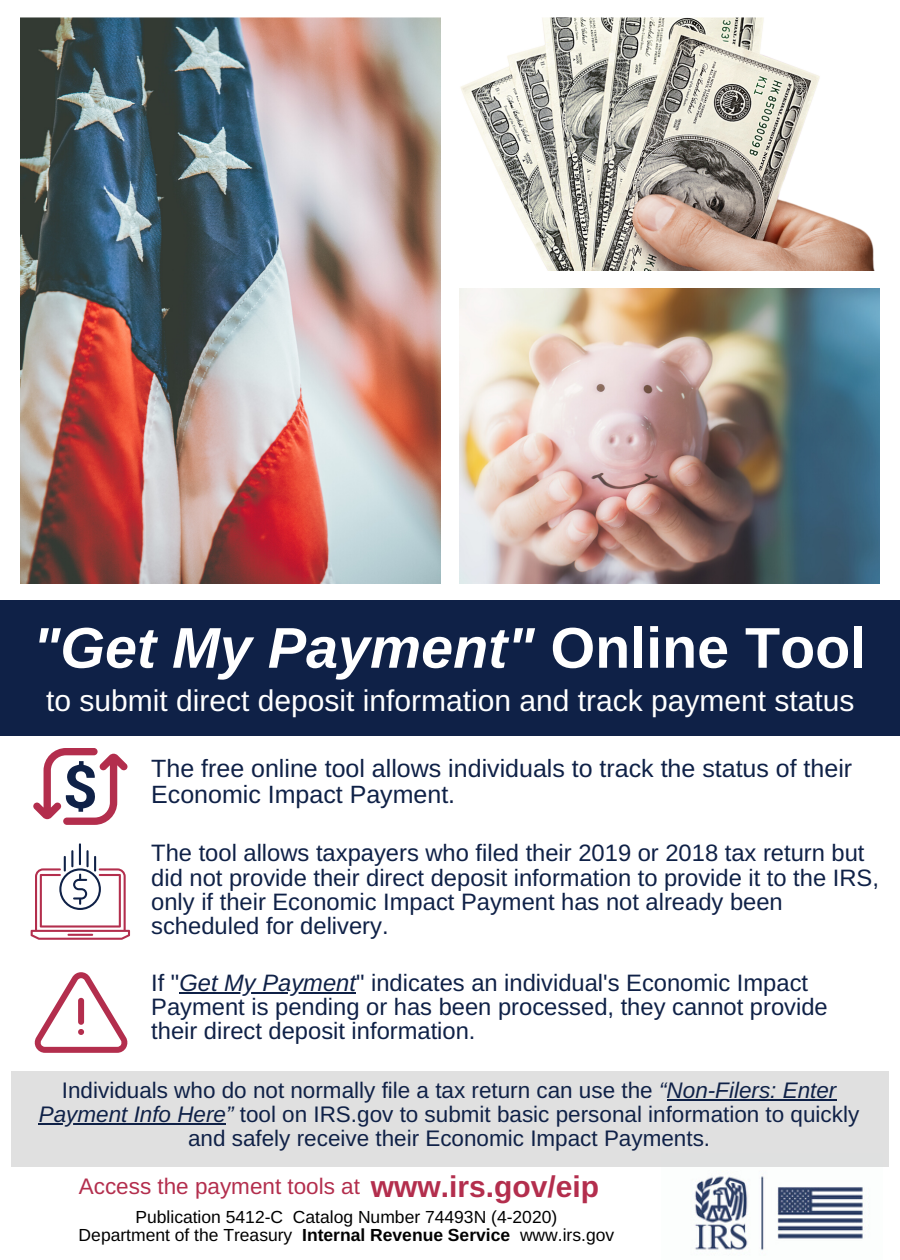
<style>
.page{position:relative;width:900px;height:1260px;background:#fff}
.page>*{position:absolute;margin:0;border:0;box-sizing:border-box;transform-origin:0 0}
.t1{font:italic 700 57.5px "Arimo";color:#fff}
.t2{font:30px "Arimo";color:#fff}
.t3{font:25px/26.2px "Arimo";color:#0f2147}
.t4{font:23.75px/24.5px "Arimo";color:#0f2147}
.t5{font:22.5px/24.2px "Arimo";color:#0f2147;text-align:center}
.t6{font:22.5px "Arimo";color:#b32e4d}
.t7{font:17.5px/17.2px "Arimo";color:#000;text-align:center}
.s1{font-style:normal}
.s2{font-style:italic}
.s3{font-weight:700;font-size:30px}
.s4{font-weight:700}
</style>
<div class="page">
<img style="left:694px;top:1176px;width:170px;height:75px">
<div style="left:11px;top:1071px;width:878px;height:96px;background:#e0e0e0"></div>
<hr style="left:667px;top:1099px;width:169px;height:2px;background:#0f2147">
<hr style="left:179px;top:992px;width:177px;height:2px;background:#0f2147">
<hr style="left:39px;top:1124px;width:187px;height:1px;background:#0f2147">
<img style="left:20px;top:17px;width:420px;height:566px">
<img style="left:460px;top:17px;width:415px;height:253px">
<img style="left:459px;top:289px;width:420px;height:294px">
<div style="left:0;top:600px;width:900px;height:135px;background:#0f2147"></div>
<hr style="left:79px;top:843px;width:2px;height:22px;background:#0f2147">
<svg style="left:31px;top:850px;width:99px;height:90px"></svg>
<svg style="left:33px;top:748px;width:95px;height:77px"></svg>
<svg style="left:34px;top:972px;width:94px;height:81px"></svg>
<h1 class="t1" style="left:33px;top:616px;width:835px">"Get My Payment" <span class="s1">Online Tool</span></h1>
<p class="t2" style="left:46px;top:683px;width:810px">to submit direct deposit information and track payment status</p>
<p class="t3" style="left:151px;top:755px;width:702px">The free online tool allows individuals to track the status of their<br>Economic Impact Payment.</p>
<p class="t4" style="left:151px;top:841px;width:729px">The tool allows taxpayers who filed their 2019 or 2018 tax return but did not provide their direct deposit information to provide it to the IRS, only if their Economic Impact Payment has not already been scheduled for delivery.</p>
<p class="t4" style="left:151px;top:970px;width:678px">If "<span class="s2">Get My Payment</span>" indicates an individual's Economic Impact<br>Payment is pending or has been processed, they cannot provide their direct deposit information.</p>
<p class="t5" style="left:39px;top:1078px;width:822px">Individuals who do not normally file a tax return can use the <span class="s2">“Non-Filers: Enter<br>Payment Info Here”</span> tool on IRS.gov to submit basic personal information to quickly and safely receive their Economic Impact Payments.</p>
<p class="t6" style="left:79px;top:1173px;width:522px">Access the payment tools at <span class="s3">www.irs.gov/eip</span></p>
<p class="t7" style="left:79px;top:1209px;width:537px">Publication 5412-C Catalog Number 74493N (4-2020)<br>Department of the Treasury <span class="s4">Internal Revenue Service</span> www.irs.gov</p>
</div>
